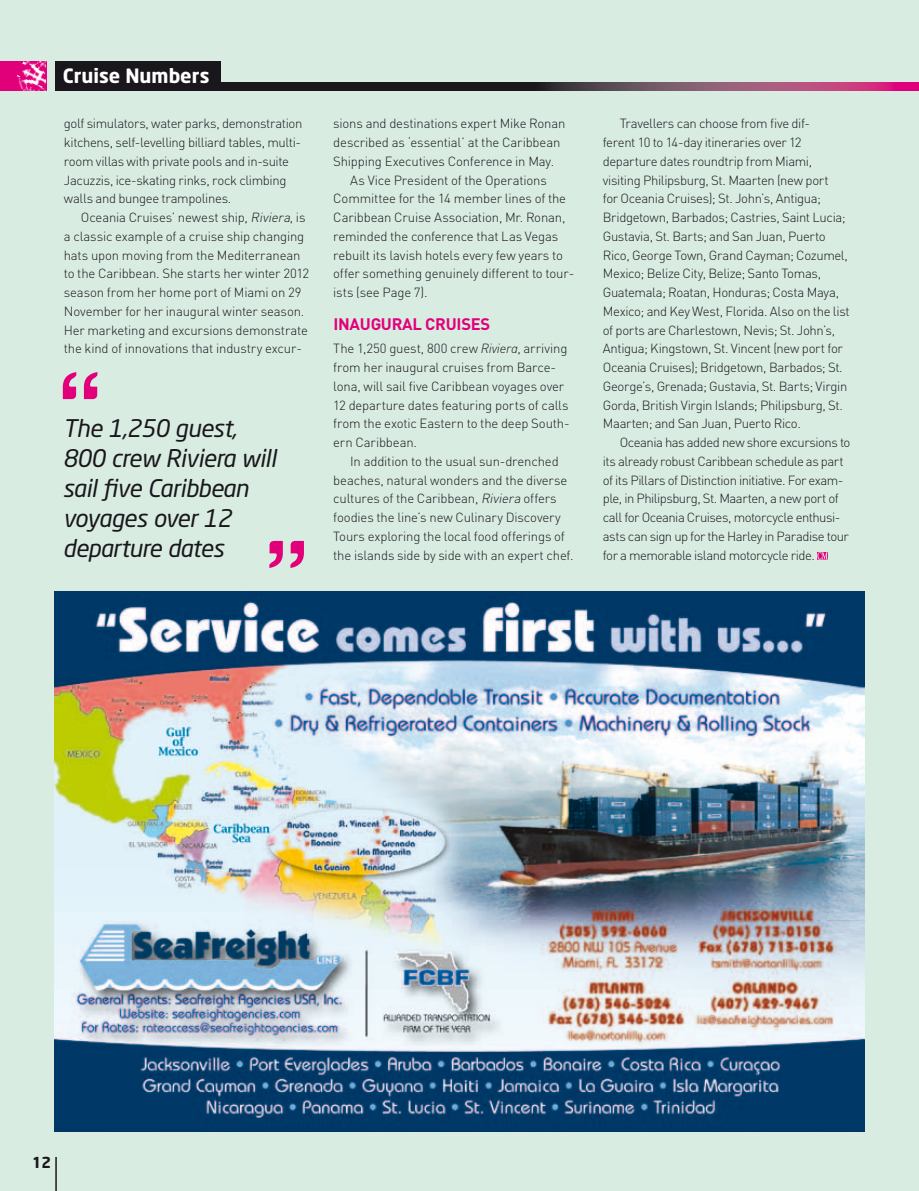
<style>
.page{position:relative;width:919px;height:1191px;background:#fff}
.page>*{position:absolute;margin:0;border:0;box-sizing:border-box;transform-origin:0 0}
.t1{font:italic 24px/30px "Neo Sans Std";letter-spacing:-.02em;color:#1a171c}
.t2{font:700 19.5px "Neo Sans Std";color:#fff}
.t3{font:700 16.5px "DIN Pro";letter-spacing:-.015em;color:#e2007a}
.t4{font:700 15px "Neo Sans";color:#1a171c}
.t5{font:300 13.2px/18.8px "DIN Pro";letter-spacing:-.02em;color:#1a171c}
.t6{font:300 13.2px/18.8px "DIN Pro";letter-spacing:-.04em;color:#1a171c}
.s1{font-style:italic}
.s2{font-family:"DIN Light Italic Alt";font-weight:400}
</style>
<div class="page">
<div style="left:0;top:0;width:918px;height:1191px;background:#d8ece2"></div>
<hr style="left:55px;top:1157px;width:2px;height:34px;background:#1a171c">
<div style="left:0;top:61px;width:46px;height:30px;background:#e2007a"></div>
<img style="left:16px;top:61px;width:30px;height:30px">
<svg style="left:221px;top:82px;width:697px;height:9px;background:#5a3147"></svg>
<div style="left:55px;top:61px;width:166px;height:30px;background:#1a171c"></div>
<svg style="left:269px;top:541px;width:35px;height:27px"></svg>
<svg style="left:63px;top:372px;width:34px;height:27px"></svg>
<img style="left:54px;top:591px;width:810px;height:540px">
<svg style="left:817px;top:552px;width:10px;height:7px"></svg>
<h2 class="t2" style="left:63px;top:64px;width:148px">Cruise Numbers</h2>
<p class="t5" style="left:64px;top:114px;width:240px">golf simulators, water parks, demonstration kitchens, self-levelling billiard tables, multi&shy;room villas with private pools and in-suite Jacuzzis, ice-skating rinks, rock climbing walls and bungee trampolines.</p>
<p class="t5" style="left:64px;top:207px;width:247px;text-indent:17px">Oceania Cruises’ newest ship, <span class="s1">Riviera</span>, is a classic example of a cruise ship changing hats upon moving from the Mediterranean to the Caribbean. She starts her winter 2012 season from her home port of Miami on 29<br>November for her inaugural winter season.<br>Her marketing and excursions demonstrate the kind of innovations that industry excur-</p>
<h1 class="t1" style="left:63px;top:412px;width:215px">The 1,250 guest,<br>800 crew Riviera will sail five Caribbean voyages over 12 departure dates</h1>
<p class="t5" style="left:333px;top:114px;width:234px">sions and destinations expert Mike Ronan</p>
<p class="t5" style="left:333px;top:132px;width:228px">described as ‘essential’ at the Caribbean</p>
<p class="t5" style="left:333px;top:151px;width:222px">Shipping Executives Conference in May.</p>
<p class="t5" style="left:350px;top:170px;width:198px">As Vice President of the Operations</p>
<p class="t5" style="left:333px;top:189px;width:234px">Committee for the 14 member lines of the</p>
<p class="t5" style="left:333px;top:207px;width:234px">Caribbean Cruise Association, Mr. Ronan,</p>
<p class="t5" style="left:333px;top:226px;width:226px">reminded the conference that Las Vegas</p>
<p class="t5" style="left:333px;top:245px;width:231px">rebuilt its lavish hotels every few years to</p>
<p class="t5" style="left:333px;top:264px;width:242px">offer something genuinely different to tour-</p>
<p class="t5" style="left:333px;top:282px;width:96px">ists (see Page 7).</p>
<p class="t3" style="left:333px;top:312px;width:112px">INAUGURAL CRUISE</p>
<p class="t3" style="left:480px;top:312px;width:11px">S</p>
<p class="t5" style="left:333px;top:339px;width:238px">The 1,250 guest, 800 crew <span class="s2">Riviera</span>, arriving from her inaugural cruises from Barce&shy;lona, will sail five Caribbean voyages over 12 departure dates featuring ports of calls from the exotic Eastern to the deep South&shy;ern Caribbean.</p>
<p class="t5" style="left:333px;top:451px;width:242px;text-indent:17px">In addition to the usual sun-drenched beaches, natural wonders and the diverse cultures of the Caribbean, <span class="s1">Riviera</span>offers foodies the line’s new Culinary Discovery Tours exploring the local food offerings of the islands side by side with an expert chef.</p>
<p class="t5" style="left:602px;top:114px;width:248px;text-indent:17px">Travellers can choose from five dif-<br>ferent 10 to 14-day itineraries over 12 departure dates roundtrip from Miami, visiting Philipsburg, St. Maarten (new port<br>for Oceania Cruises); St. John’s, Antigua; Bridgetown, Barbados; Castries, Saint Lucia; Gustavia, St. Barts; and San Juan, Puerto Rico, George Town, Grand Cayman; Cozumel, Mexico; Belize City, Belize; Santo Tomas, Guatemala; Roatan, Honduras; Costa Maya, Mexico; and Key West, Florida. Also on the list of ports are Charlestown, Nevis; St. John’s, Antigua; Kingstown, St. Vincent (new port for Oceania Cruises); Bridgetown, Barbados; St.<br>George’s, Grenada; Gustavia, St. Barts; Virgin Gorda, British Virgin Islands; Philipsburg, St.<br>Maarten; and San Juan, Puerto Rico.</p>
<p class="t6" style="left:602px;top:432px;width:249px;text-indent:17px">Oceania has added new shore excursions to its already robust Caribbean schedule as part of its Pillars of Distinction initiative. For exam&shy;ple, in Philipsburg, St. Maarten, a new port of call for Oceania Cruises, motorcycle enthusi&shy;asts can sign up for the Harley in Paradise tour for a memorable island motorcycle ride.</p>
<p class="t4" style="left:32px;top:1156px;width:20px">12</p>
</div>
